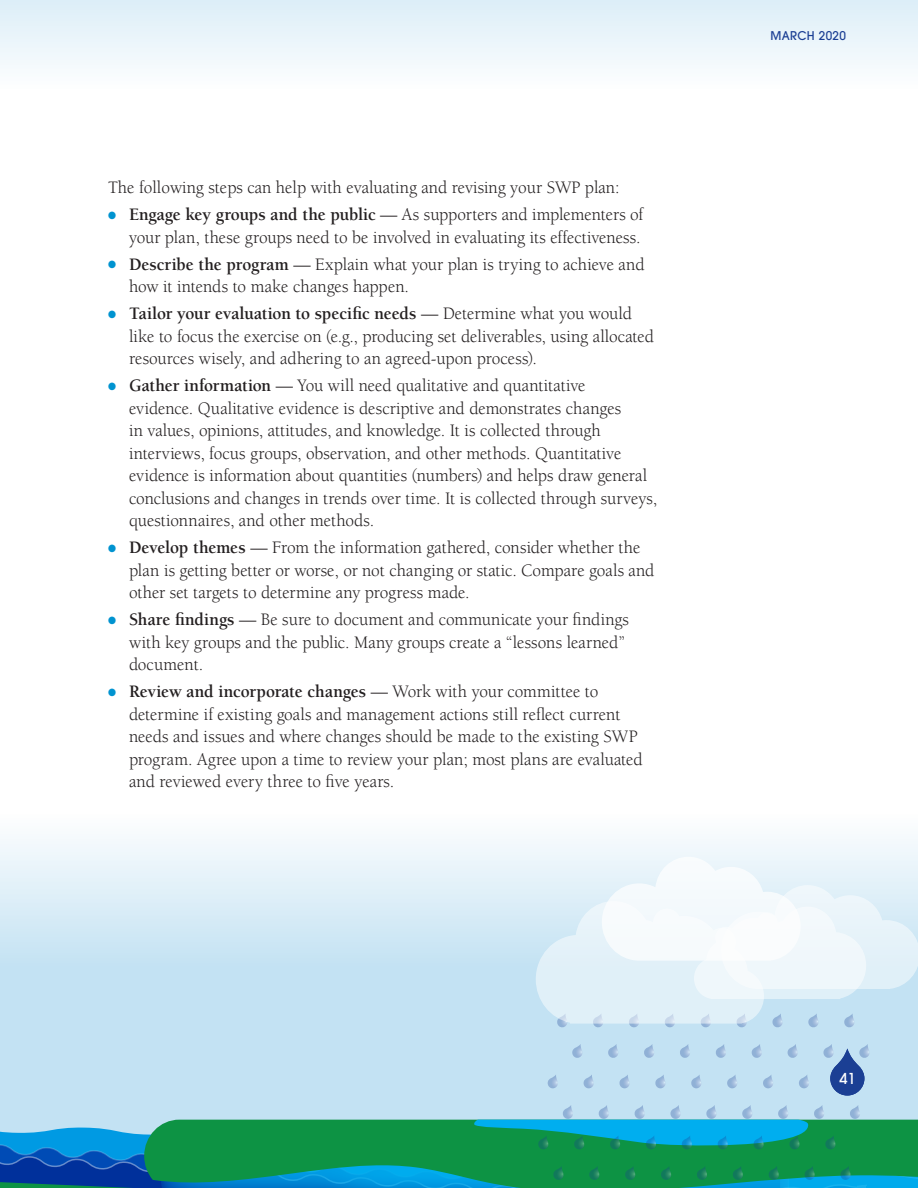
<style>
.page{position:relative;width:918px;height:1188px;background:#fff}
.page>*{position:absolute;margin:0;border:0;box-sizing:border-box;transform-origin:0 0}
.t1{font:18px/22.5px "Berkeley";color:#231f20;scale:.96 1}
.t2{font:500 15px "Avant Garde";color:#fff}
.t3{font:500 12px "Avant Garde";letter-spacing:.03em;color:#1b3f94}
.s1{color:#0093d0}
.s2{font-weight:700}
</style>
<div class="page">
<svg style="left:1px;top:839px;width:917px;height:266px;background:#cee7f5"></svg>
<hr style="left:0;top:814px;width:1px;height:374px;background:#c3e2f3">
<div style="left:0;top:0;width:918px;height:88px;background:linear-gradient(to bottom,#dceef8,#fdfefe)"></div>
<svg style="left:788px;top:1044px;width:10px;height:14px"></svg>
<svg style="left:752px;top:1044px;width:10px;height:14px"></svg>
<svg style="left:716px;top:1044px;width:10px;height:14px"></svg>
<svg style="left:680px;top:1044px;width:10px;height:14px"></svg>
<svg style="left:644px;top:1044px;width:10px;height:14px"></svg>
<svg style="left:608px;top:1044px;width:10px;height:14px"></svg>
<svg style="left:572px;top:1044px;width:10px;height:14px"></svg>
<svg style="left:799px;top:1074px;width:10px;height:14px"></svg>
<svg style="left:763px;top:1074px;width:10px;height:14px"></svg>
<svg style="left:727px;top:1074px;width:10px;height:14px"></svg>
<svg style="left:691px;top:1074px;width:10px;height:14px"></svg>
<svg style="left:655px;top:1074px;width:11px;height:14px"></svg>
<svg style="left:619px;top:1074px;width:11px;height:14px"></svg>
<svg style="left:584px;top:1074px;width:10px;height:14px"></svg>
<svg style="left:548px;top:1074px;width:10px;height:14px"></svg>
<svg style="left:0;top:1105px;width:918px;height:83px;background:#2e9f8f"></svg>
<svg style="left:536px;top:857px;width:382px;height:170px"></svg>
<svg style="left:823px;top:1044px;width:47px;height:52px;background:#799ac9"></svg>
<p class="t1" style="left:108px;top:177px;width:535px">The following steps can help with evaluating and revising your SWP plan:</p>
<p class="t1" style="left:108px;top:204px;width:559px;text-align:right"><span class="s1">●</span> <span class="s2">Engage key groups and the public</span> — As supporters and implementers of your plan, these groups need to be involved in evaluating its effectiveness.</p>
<p class="t1" style="left:129px;top:253px;width:539px;text-indent:-21px"><span class="s1">●</span> <span class="s2">Describe the program</span> — Explain what your plan is trying to achieve and how it intends to make changes happen.</p>
<p class="t1" style="left:129px;top:303px;width:549px;text-indent:-21px"><span class="s1">●</span> <span class="s2">Tailor your evaluation to specific needs</span> — Determine what you would like to focus the exercise on (e.g., producing set deliverables, using allocated resources wisely, and adhering to an agreed-upon process).</p>
<p class="t1" style="left:129px;top:375px;width:552px;text-indent:-21px"><span class="s1">●</span> <span class="s2">Gather information</span> — You will need qualitative and quantitative<br>evidence. Qualitative evidence is descriptive and demonstrates changes<br>in values, opinions, attitudes, and knowledge. It is collected through interviews, focus groups, observation, and other methods. Quantitative evidence is information about quantities (numbers) and helps draw general conclusions and changes in trends over time. It is collected through surveys, questionnaires, and other methods.</p>
<p class="t1" style="left:129px;top:537px;width:549px;text-indent:-21px"><span class="s1">●</span> <span class="s2">Develop themes</span> — From the information gathered, consider whether the plan is getting better or worse, or not changing or static. Compare goals and other set targets to determine any progress made.</p>
<p class="t1" style="left:129px;top:609px;width:522px;text-indent:-21px"><span class="s1">●</span> <span class="s2">Share findings</span> — Be sure to document and communicate your findings with key groups and the public. Many groups create a “lessons learned” document.</p>
<p class="t1" style="left:129px;top:681px;width:537px;text-indent:-21px"><span class="s1">●</span> <span class="s2">Review and incorporate changes</span> — Work with your committee to determine if existing goals and management actions still reflect current needs and issues and where changes should be made to the existing SWP program. Agree upon a time to review your plan; most plans are evaluated and reviewed every three to five years.</p>
<p class="t3" style="left:770px;top:28px;width:77px">MARCH 2020</p>
<p class="t2" style="left:839px;top:1069px;width:18px">41</p>
</div>
